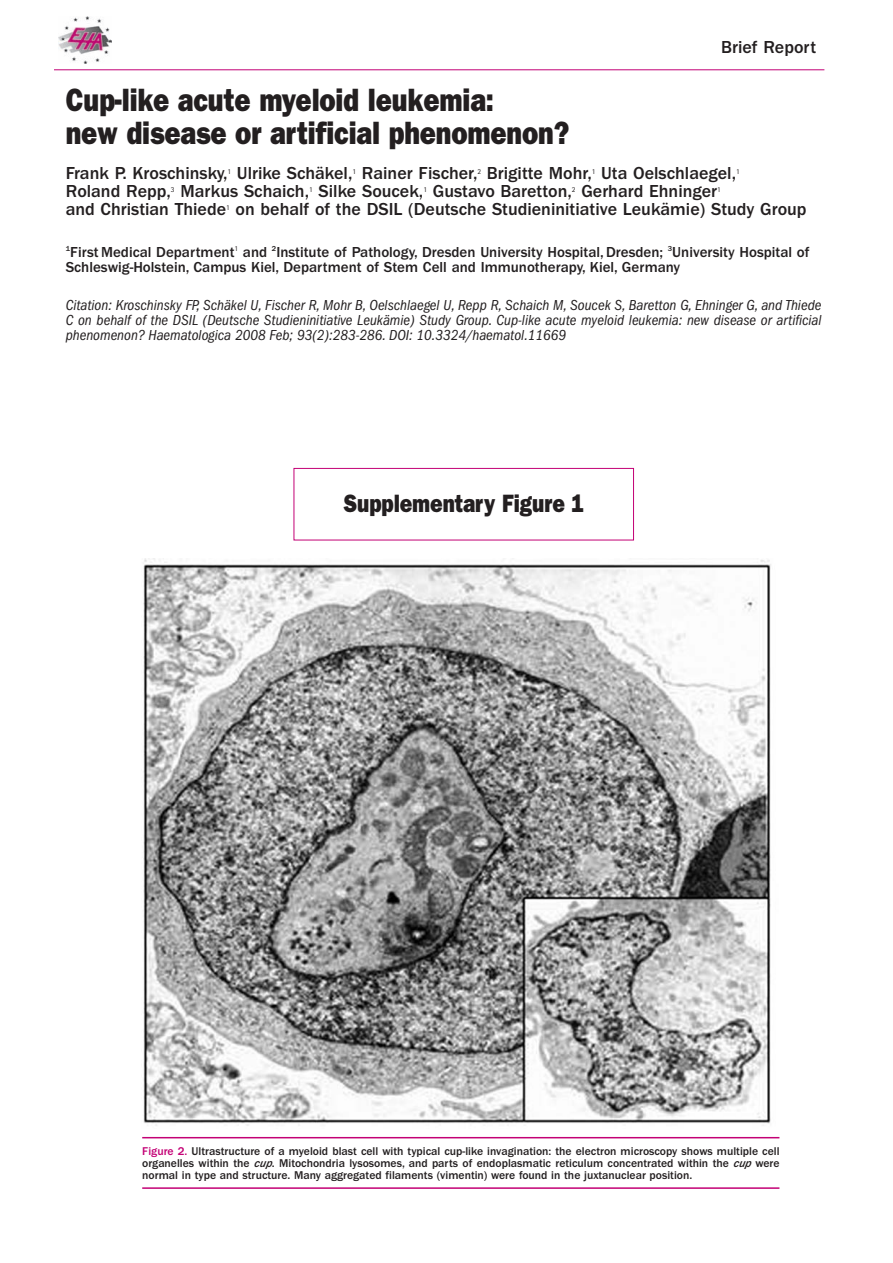
<style>
.page{position:relative;width:893px;height:1263px;background:#fff}
.page>*{position:absolute;margin:0;border:0;box-sizing:border-box;transform-origin:0 0}
.t1{font:800 32.4px/33px "Franklin Gothic";letter-spacing:-.005em;color:#231f20;scale:.83 1}
.t2{font:800 25.2px "Franklin Gothic";letter-spacing:-.005em;color:#231f20;scale:.83 1}
.t3{font:500 18px "Franklin Gothic";color:#231f20}
.t4{font:italic condensed 15px/15px "Franklin Gothic";color:#231f20;text-align:justify}
.t5{font:500 15px/15px "Franklin Gothic";color:#231f20}
.t6{font:500 11.7px/11.7px "Franklin Gothic";color:#231f20;text-align:justify}
.t7{font:7.5px "Rotis Sans Serif";color:#231f20}
.s1{color:#c30175}
.s2{font-style:italic}
</style>
<div class="page">
<hr style="left:142px;top:1137px;width:637px;height:1px;background:#c30175">
<hr style="left:142px;top:1187px;width:637px;height:2px;background:#c30175">
<img style="left:143px;top:558px;width:628px;height:568px">
<hr style="left:54px;top:70px;width:770px;height:1px;background:#c30175">
<img style="left:58px;top:16px;width:54px;height:48px">
<div style="left:294px;top:468px;width:340px;height:72px;border:1px solid #c30175"></div>
<h3 class="t3" style="left:721px;top:41px;width:97px">Brief Report</h3>
<h1 class="t1" style="left:66px;top:86px;width:609px">Cup-like acute myeloid leukemia:<br>new disease or artificial phenomenon?</h1>
<h3 class="t3" style="left:66px;top:167px;width:163px">Frank P. Kroschinsky,</h3>
<p class="t7" style="left:227px;top:169px;width:5px">1</p>
<h3 class="t3" style="left:237px;top:167px;width:117px">Ulrike Schäkel,</h3>
<p class="t7" style="left:352px;top:169px;width:5px">1</p>
<h3 class="t3" style="left:362px;top:167px;width:117px">Rainer Fischer,</h3>
<p class="t7" style="left:477px;top:169px;width:5px">2</p>
<h3 class="t3" style="left:487px;top:167px;width:106px">Brigitte Mohr,</h3>
<p class="t7" style="left:592px;top:169px;width:5px">1</p>
<h3 class="t3" style="left:601px;top:167px;width:136px">Uta Oelschlaegel,</h3>
<p class="t7" style="left:736px;top:169px;width:5px">1</p>
<h3 class="t3" style="left:66px;top:185px;width:107px">Roland Repp,</h3>
<p class="t7" style="left:171px;top:187px;width:5px">3</p>
<h3 class="t3" style="left:180px;top:185px;width:130px">Markus Schaich,</h3>
<p class="t7" style="left:309px;top:187px;width:5px">1</p>
<h3 class="t3" style="left:319px;top:185px;width:106px">Silke Soucek,</h3>
<p class="t7" style="left:423px;top:187px;width:5px">1</p>
<h3 class="t3" style="left:433px;top:185px;width:141px">Gustavo Baretton,</h3>
<p class="t7" style="left:572px;top:187px;width:5px">2</p>
<h3 class="t3" style="left:581px;top:185px;width:137px">Gerhard Ehninger</h3>
<p class="t7" style="left:717px;top:187px;width:5px">1</p>
<h3 class="t3" style="left:66px;top:203px;width:162px">and Christian Thiede</h3>
<p class="t7" style="left:226px;top:205px;width:5px">1</p>
<h3 class="t3" style="left:236px;top:203px;width:573px">on behalf of the DSIL (Deutsche Studieninitiative Leukämie) Study Group</h3>
<p class="t5" style="left:66px;top:245px;width:745px"><sup>1</sup>First Medical Department<sup>1</sup> and <sup>2</sup>Institute of Pathology, Dresden University Hospital,Dresden; <sup>3</sup>University Hospital of<br>Schleswig-Holstein, Campus Kiel, Department of Stem Cell and Immunotherapy, Kiel, Germany</p>
<p class="t4" style="left:66px;top:299px;width:757px">Citation: Kroschinsky FP, Schäkel U, Fischer R, Mohr B, Oelschlaegel U, Repp R, Schaich M, Soucek S, Baretton G, Ehninger G, and Thiede C on behalf of the DSIL (Deutsche Studieninitiative Leukämie) Study Group. Cup-like acute myeloid leukemia: new disease or artificial phenomenon? Haematologica 2008 Feb; 93(2):283-286. DOI: 10.3324/haematol.11669</p>
<h2 class="t2" style="left:343px;top:494px;width:292px">Supplementary Figure 1</h2>
<p class="t6" style="left:142px;top:1147px;width:639px"><span class="s1">Figure 2.</span> Ultrastructure of a myeloid blast cell with typical cup-like invagination: the electron microscopy shows multiple cell organelles within the <span class="s2">cup</span>. Mitochondria lysosomes, and parts of endoplasmatic reticulum concentrated within the <span class="s2">cup</span> were normal in type and structure. Many aggregated filaments (vimentin) were found in the juxtanuclear position.</p>
</div>
